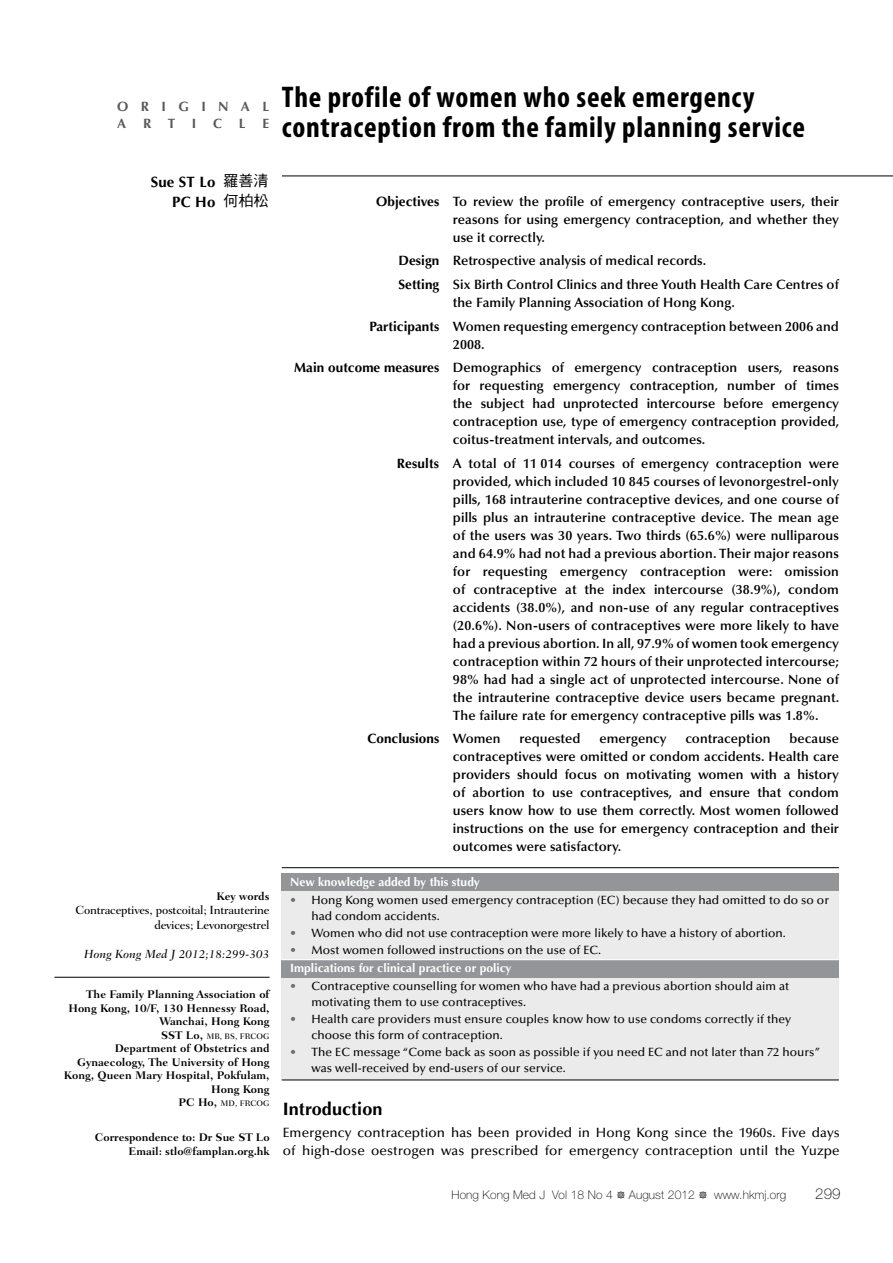
<style>
.page{position:relative;width:893px;height:1263px;background:#fff}
.page>*{position:absolute;margin:0;border:0;box-sizing:border-box;transform-origin:0 0}
.t1{font:700 condensed 30px/30px "Myriad Pro";letter-spacing:.025em;color:#000}
.t2{font:700 18px "Optima";letter-spacing:.005em;color:#000}
.t3{font:700 15px/20.1px "Optima";letter-spacing:.01em;color:#000;text-align:right}
.t4{font:15px/20.1px "DF Hei HK W5";color:#000}
.t5{font:100 15px "Helvetica Neue";color:#000}
.t6{font:600 13.5px/18px "Optima";letter-spacing:.005em;color:#000;text-align:justify}
.t7{font:500 13.5px/18px "Optima";letter-spacing:.005em;color:#000}
.t8{font:700 13.5px "Optima";letter-spacing:.005em;color:#000}
.t9{font:700 13.5px/16.2px "Optima";letter-spacing:.92em;color:#58595b}
.t10{font:500 12px/16.5px "Optima";letter-spacing:.005em;color:#000}
.t11{font:500 12px/14.4px "Fairfield LH";letter-spacing:-.02em;color:#000;text-align:right}
.t12{font:100 12px "Helvetica Neue";letter-spacing:.01em;color:#000}
.t13{font:700 12px "Optima";letter-spacing:.005em;color:#fff}
.t14{font:italic 500 12px "Fairfield LH";color:#000}
.t15{font:700 11.25px/13.5px "Fairfield LH";letter-spacing:.005em;color:#000;text-align:right}
.t16{font:500 8.25px "Fairfield LH";letter-spacing:.005em;color:#000}
.s1{font-weight:700;font-size:11.25px}
.s2{font-weight:700}
.s3{font-weight:600}
.s4{color:#6d6e71}
.s5{font-weight:700;color:#fff}
.s6{font-family:"Type Embellishments One Let Plain";font-weight:400}
</style>
<div class="page">
<hr style="left:282px;top:176px;width:611px;height:1px;background:#000">
<hr style="left:54px;top:977px;width:216px;height:1px;background:#000">
<hr style="left:282px;top:867px;width:557px;height:1px;background:#000">
<div style="left:282px;top:873px;width:557px;height:207px;background:#ebebec"></div>
<div style="left:282px;top:873px;width:557px;height:17px;background:#939598"></div>
<div style="left:282px;top:960px;width:557px;height:17px;background:#939598"></div>
<hr style="left:282px;top:959px;width:557px;height:1px;background:#fff">
<hr style="left:282px;top:1080px;width:557px;height:1px;background:#000">
<p class="t9" style="left:117px;top:99px;width:153px">ORIGINAL<br>ARTICLE</p>
<h1 class="t1" style="left:282px;top:81px;width:524px">The profile of women who seek emergency contraception from the family planning service</h1>
<p class="t3" style="left:151px;top:172px;width:66px">Sue ST Lo<br>PC Ho</p>
<p class="t4" style="left:223px;top:170px;width:46px">羅善清何柏松</p>
<p class="t15" style="left:217px;top:889px;width:54px">Key words</p>
<p class="t11" style="left:75px;top:903px;width:196px">Contraceptives, postcoital; Intrauterine devices; Levonorgestrel</p>
<p class="t14" style="left:84px;top:947px;width:187px">Hong Kong Med J 2012;18:299-303</p>
<p class="t15" style="left:68px;top:988px;width:203px">The Family Planning Association of<br>Hong Kong, 10/F, 130 Hennessy Road,<br>Wanchai, Hong Kong</p>
<p class="t16" style="left:161px;top:1031px;width:110px"><span class="s1">SST Lo,</span> MB, BS, FRCOG</p>
<p class="t15" style="left:64px;top:1042px;width:207px">Department of Obstetrics and<br>Gynaecology, The University of Hong<br>Kong, Queen Mary Hospital, Pokfulam,<br>Hong Kong</p>
<p class="t16" style="left:178px;top:1099px;width:93px"><span class="s1">PC Ho,</span> MD, FRCOG</p>
<p class="t15" style="left:95px;top:1131px;width:176px">Correspondence to: Dr Sue ST Lo<br>Email: stlo@famplan.org.hk</p>
<p class="t6" style="left:453px;top:192px;width:387px;text-indent:-77px"><span class="s2">Objectives</span> To review the profile of emergency contraceptive users, their reasons for using emergency contraception, and whether they use it correctly.</p>
<p class="t6" style="left:398px;top:249px;width:442px;line-height:23.5px"><span class="s2">Design</span> Retrospective analysis of medical records.<br><span class="s2">Setting</span> Six Birth Control Clinics and three Youth Health Care Centres of</p>
<p class="t6" style="left:369px;top:291px;width:471px;line-height:23.5px;text-indent:83px">the Family Planning Association of Hong Kong.<br><span class="s2">Participants</span> Women requesting emergency contraception between 2006 and</p>
<p class="t6" style="left:294px;top:332px;width:546px;line-height:23.5px;text-indent:159px">2008.<br><span class="s2">Main outcome measures</span> Demographics of emergency contraception users, reasons</p>
<p class="t6" style="left:453px;top:377px;width:388px">for requesting emergency contraception, number of times the subject had unprotected intercourse before emergency contraception use, type of emergency contraception provided, coitus-treatment intervals, and outcomes.</p>
<p class="t6" style="left:453px;top:454px;width:388px;text-indent:-56px"><span class="s2">Results</span> A total of 11 014 courses of emergency contraception were provided, which included 10 845 courses of levonorgestrel-only pills, 168 intrauterine contraceptive devices, and one course of pills plus an intrauterine contraceptive device. The mean age of the users was 30 years. Two thirds (65.6%) were nulliparous and 64.9% had not had a previous abortion. Their major reasons for requesting emergency contraception were: omission of contraceptive at the index intercourse (38.9%), condom accidents (38.0%), and non-use of any regular contraceptives (20.6%). Non-users of contraceptives were more likely to have had a previous abortion. In all, 97.9% of women took emergency contraception within 72 hours of their unprotected intercourse; 98% had had a single act of unprotected intercourse. None of the intrauterine contraceptive device users became pregnant.<br>The failure rate for emergency contraceptive pills was 1.8%.</p>
<p class="t8" style="left:367px;top:731px;width:135px">Conclusions <span class="s3">Women</span></p>
<p class="t6" style="left:520px;top:730px;width:62px">requested</p>
<p class="t6" style="left:599px;top:730px;width:69px">emergency</p>
<p class="t6" style="left:685px;top:730px;width:87px">contraception</p>
<p class="t6" style="left:453px;top:730px;width:388px;text-indent:336px">because contraceptives were omitted or condom accidents. Health care providers should focus on motivating women with a history of abortion to use contraceptives, and ensure that condom users know how to use them correctly. Most women followed instructions on the use for emergency contraception and their outcomes were satisfactory.</p>
<p class="t13" style="left:290px;top:875px;width:191px">New knowledge added by this study</p>
<p class="t10" style="left:311px;top:892px;width:519px;text-indent:-21px"><span class="s4">•</span> Hong Kong women used emergency contraception (EC) because they had omitted to do so or had condom accidents.</p>
<p class="t10" style="left:290px;top:925px;width:497px"><span class="s4">•</span> Women who did not use contraception were more likely to have a history of abortion.</p>
<p class="t10" style="left:290px;top:940px;width:312px;line-height:18.6px"><span class="s4">•</span> Most women followed instructions on the use of EC.<br><span class="s5">Implications for clinical practice or policy</span></p>
<p class="t10" style="left:311px;top:978px;width:479px;text-indent:-21px"><span class="s4">•</span> Contraceptive counselling for women who have had a previous abortion should aim at motivating them to use contraceptives.</p>
<p class="t10" style="left:311px;top:1011px;width:481px;text-indent:-21px"><span class="s4">•</span> Health care providers must ensure couples know how to use condoms correctly if they choose this form of contraception.</p>
<p class="t10" style="left:311px;top:1044px;width:511px;text-indent:-21px"><span class="s4">•</span> The EC message “Come back as soon as possible if you need EC and not later than 72 hours” was well-received by end-users of our service.</p>
<h2 class="t2" style="left:283px;top:1098px;width:101px">Introduction</h2>
<p class="t7" style="left:283px;top:1123px;width:558px">Emergency contraception has been provided in Hong Kong since the 1960s. Five days of high-dose oestrogen was prescribed for emergency contraception until the Yuzpe</p>
<p class="t12" style="left:452px;top:1188px;width:336px">Hong Kong Med J Vol 18 No 4 <span class="s6">#</span> August 2012 <span class="s6">#</span> www.hkmj.org</p>
<p class="t5" style="left:815px;top:1186px;width:27px">299</p>
</div>
